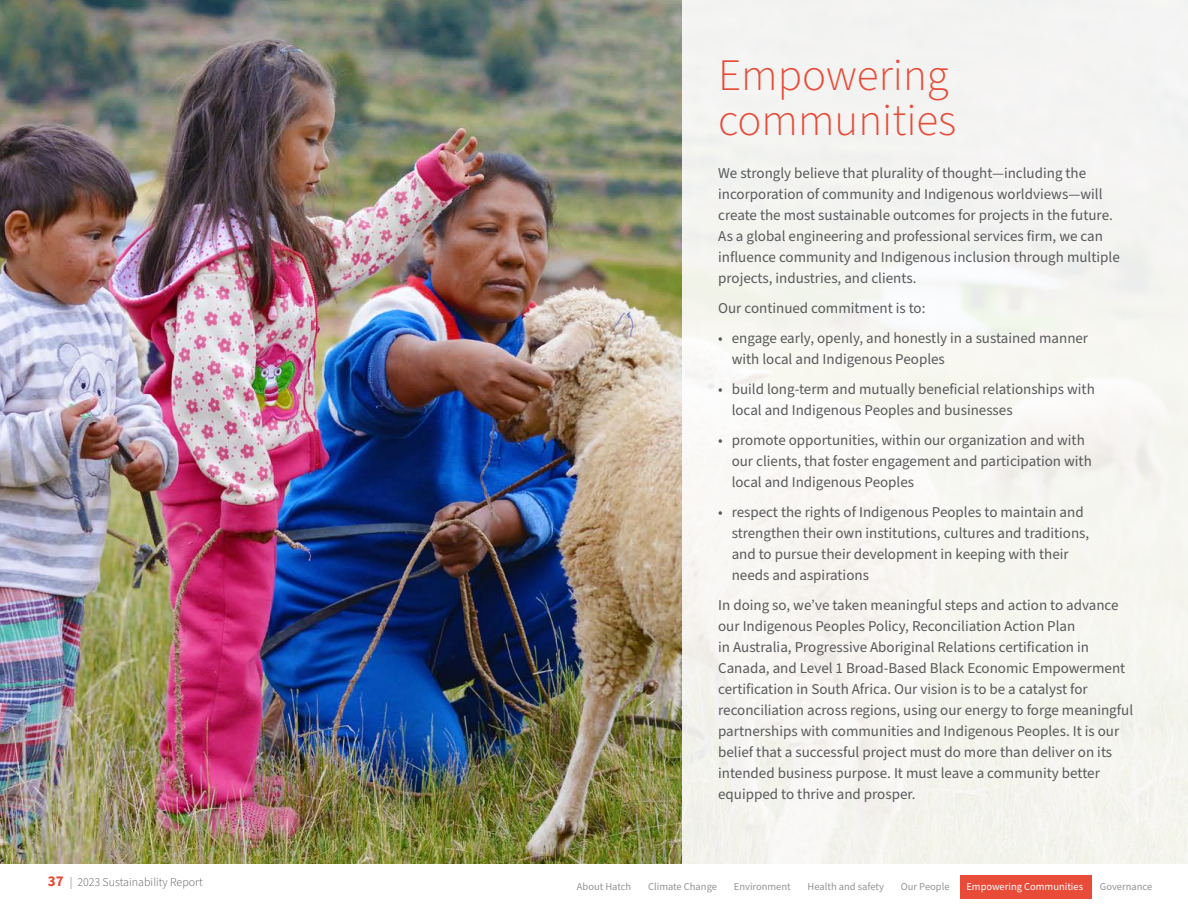
<style>
.page{position:relative;width:1188px;height:918px;background:#fff}
.page>*{position:absolute;margin:0;border:0;box-sizing:border-box;transform-origin:0 0}
.t1{font:300 45px/45px "Source Sans Pro";color:#e84b38}
.t2{font:15px/21px "Source Sans Pro";color:#58595b}
.t3{font:300 12px "Source Sans Pro";color:#58595b}
.t4{font:10.5px "Source Sans Pro";color:#939598}
.t5{font:10.5px "Source Sans Pro";color:#fff}
.s1{font-weight:700;font-size:15px;color:#e64c38}
</style>
<div class="page">
<div style="left:960px;top:875px;width:131px;height:24px;background:#e84b38"></div>
<img style="left:0;top:0;width:683px;height:864px">
<div style="left:683px;top:0;width:505px;height:867px;background:#f5f5f1"></div>
<p class="t3" style="left:48px;top:874px;width:156px"><span class="s1">37</span> | 2023 Sustainability Report</p>
<h1 class="t1" style="left:718px;top:54px;width:240px">Empowering communities</h1>
<p class="t2" style="left:718px;top:163px;width:403px">We strongly believe that plurality of thought—including the incorporation of community and Indigenous worldviews—will create the most sustainable outcomes for projects in the future.<br>As a global engineering and professional services firm, we can influence community and Indigenous inclusion through multiple projects, industries, and clients.</p>
<p class="t2" style="left:718px;top:298px;width:209px">Our continued commitment is to:</p>
<p class="t2" style="left:732px;top:328px;width:358px;text-indent:-14px">• engage early, openly, and honestly in a sustained manner with local and Indigenous Peoples</p>
<p class="t2" style="left:732px;top:379px;width:365px;text-indent:-14px">• build long-term and mutually beneficial relationships with local and Indigenous Peoples and businesses</p>
<p class="t2" style="left:732px;top:430px;width:362px;text-indent:-14px">• promote opportunities, within our organization and with our clients, that foster engagement and participation with local and Indigenous Peoples</p>
<p class="t2" style="left:732px;top:502px;width:359px;text-indent:-14px">• respect the rights of Indigenous Peoples to maintain and strengthen their own institutions, cultures and traditions, and to pursue their development in keeping with their needs and aspirations</p>
<p class="t2" style="left:718px;top:595px;width:417px">In doing so, we’ve taken meaningful steps and action to advance our Indigenous Peoples Policy, Reconciliation Action Plan<br>in Australia, Progressive Aboriginal Relations certification in Canada, and Level 1 Broad-Based Black Economic Empowerment certification in South Africa. Our vision is to be a catalyst for reconciliation across regions, using our energy to forge meaningful partnerships with communities and Indigenous Peoples. It is our belief that a successful project must do more than deliver on its intended business purpose. It must leave a community better equipped to thrive and prosper.</p>
<p class="t4" style="left:577px;top:880px;width:56px">About Hatch</p>
<p class="t4" style="left:648px;top:880px;width:70px">Climate Change</p>
<p class="t4" style="left:734px;top:880px;width:58px">Environment</p>
<p class="t4" style="left:808px;top:880px;width:78px">Health and safety</p>
<p class="t4" style="left:901px;top:880px;width:50px">Our People</p>
<p class="t5" style="left:966px;top:880px;width:118px">Empowering Communities</p>
<p class="t4" style="left:1100px;top:880px;width:54px">Governance</p>
</div>
